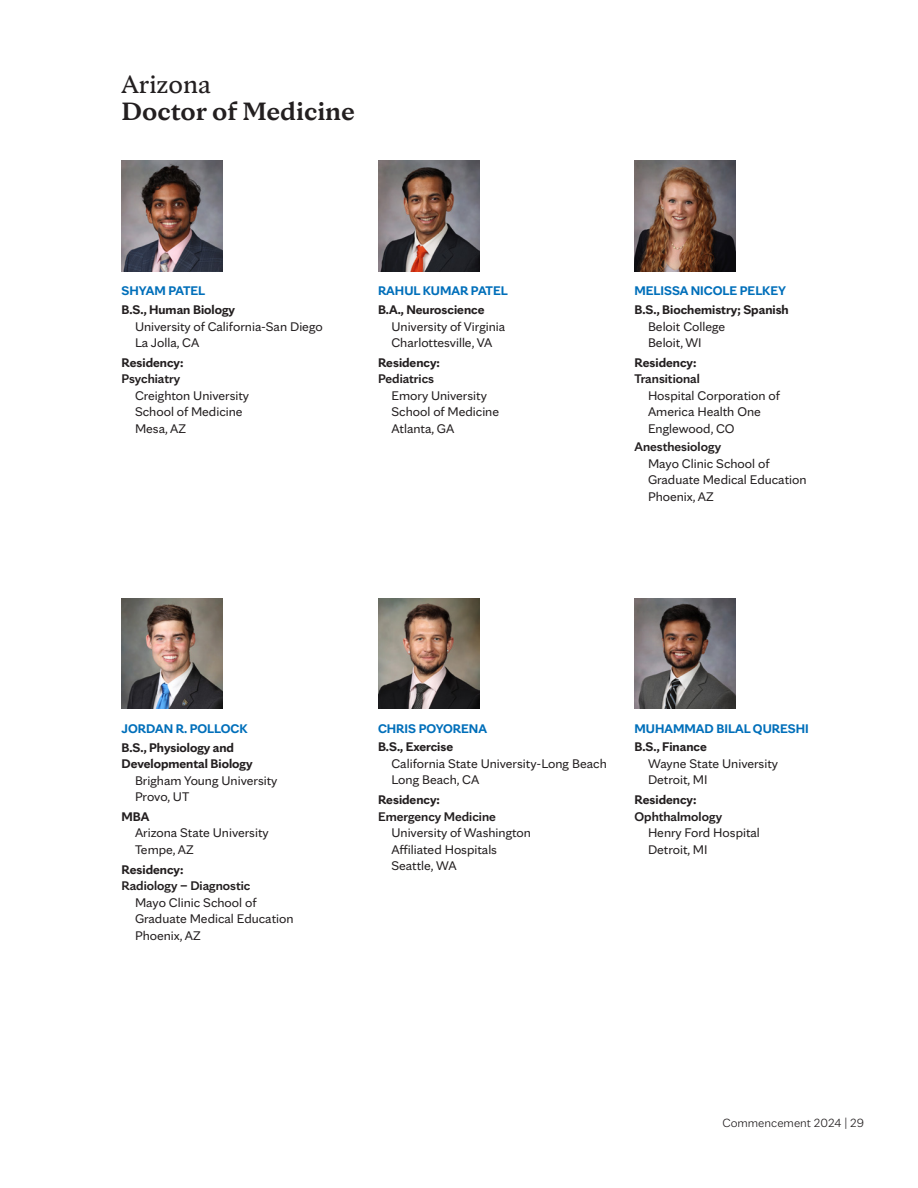
<style>
.page{position:relative;width:918px;height:1188px;background:#fff}
.page>*{position:absolute;margin:0;border:0;box-sizing:border-box;transform-origin:0 0}
.MC_-_INTRO{font:700 27px/27px "Mayo Clinic Serif";color:#231f20}
.Paragraph_Style_3{font:13.5px/16.5px "Mayo Clinic Sans";color:#231f20}
.Paragraph_Style_2{font:700 13.5px/16.5px "Mayo Clinic Sans";color:#231f20}
.Paragraph_Style_3-2{font:600 13.5px "Mayo Clinic Sans";color:#231f20}
.Paragraph_Style_1{font:700 13.5px "Mayo Clinic Sans";color:#006fba}
.Paragraph_Style_4{font:13.5px "Mayo Clinic Sans";color:#231f20}
.Paragraph_Style_3-3{font:700 13.5px "Mayo Clinic Sans";color:#231f20}
.t1{font:300 12.75px "Mayo Clinic Sans";color:#231f20}
.s1{font-weight:400}
</style>
<div class="page">
<img style="left:378px;top:161px;width:101px;height:110px">
<img style="left:634px;top:161px;width:102px;height:110px">
<img style="left:122px;top:598px;width:101px;height:111px">
<img style="left:378px;top:598px;width:101px;height:110px">
<img style="left:634px;top:598px;width:102px;height:110px">
<img style="left:122px;top:161px;width:101px;height:110px">
<p class="MC_-_INTRO" style="left:122px;top:68px;width:235px"><span class="s1">Arizona<br></span>Doctor of Medicine</p>
<p class="Paragraph_Style_1" style="left:122px;top:280px;width:85px">SHYAM PATEL</p>
<p class="Paragraph_Style_2" style="left:122px;top:300px;width:115px">B.S., Human Biology</p>
<p class="Paragraph_Style_3" style="left:135px;top:317px;width:189px">University of California-San Diego</p>
<p class="Paragraph_Style_4" style="left:135px;top:332px;width:66px">La Jolla, CA</p>
<p class="Paragraph_Style_3-3" style="left:122px;top:352px;width:64px">Residency:</p>
<p class="Paragraph_Style_3-2" style="left:122px;top:368px;width:60px">Psychiatry</p>
<p class="Paragraph_Style_3" style="left:135px;top:386px;width:116px">Creighton University<br>School of Medicine<br>Mesa, AZ</p>
<p class="Paragraph_Style_1" style="left:378px;top:280px;width:131px">RAHUL KUMAR PATEL</p>
<p class="Paragraph_Style_2" style="left:378px;top:300px;width:108px">B.A., Neuroscience</p>
<p class="Paragraph_Style_3" style="left:392px;top:317px;width:115px">University of Virginia</p>
<p class="Paragraph_Style_4" style="left:392px;top:332px;width:102px">Charlottesville, VA</p>
<p class="Paragraph_Style_3-3" style="left:378px;top:352px;width:64px">Residency:</p>
<p class="Paragraph_Style_3-2" style="left:378px;top:368px;width:58px">Pediatrics</p>
<p class="Paragraph_Style_3" style="left:392px;top:386px;width:109px">Emory University<br>School of Medicine<br>Atlanta, GA</p>
<p class="Paragraph_Style_1" style="left:634px;top:280px;width:153px">MELISSA NICOLE PELKEY</p>
<p class="Paragraph_Style_2" style="left:634px;top:300px;width:156px">B.S., Biochemistry; Spanish</p>
<p class="Paragraph_Style_3" style="left:648px;top:317px;width:79px">Beloit College</p>
<p class="Paragraph_Style_4" style="left:648px;top:332px;width:55px">Beloit, WI</p>
<p class="Paragraph_Style_3-3" style="left:634px;top:352px;width:64px">Residency:</p>
<p class="Paragraph_Style_3-2" style="left:634px;top:368px;width:67px">Transitional</p>
<p class="Paragraph_Style_3" style="left:648px;top:386px;width:134px">Hospital Corporation of<br>America Health One<br>Englewood, CO</p>
<p class="Paragraph_Style_3-2" style="left:634px;top:436px;width:88px">Anesthesiology</p>
<p class="Paragraph_Style_3" style="left:648px;top:454px;width:160px">Mayo Clinic School of<br>Graduate Medical Education<br>Phoenix, AZ</p>
<p class="Paragraph_Style_1" style="left:122px;top:718px;width:127px">JORDAN R. POLLOCK</p>
<p class="Paragraph_Style_2" style="left:122px;top:738px;width:133px">B.S., Physiology and<br>Developmental Biology</p>
<p class="Paragraph_Style_3" style="left:135px;top:771px;width:144px">Brigham Young University</p>
<p class="Paragraph_Style_4" style="left:135px;top:786px;width:56px">Provo, UT</p>
<p class="Paragraph_Style_2" style="left:122px;top:807px;width:29px">MBA</p>
<p class="Paragraph_Style_3" style="left:135px;top:823px;width:135px">Arizona State University</p>
<p class="Paragraph_Style_4" style="left:135px;top:839px;width:60px">Tempe, AZ</p>
<p class="Paragraph_Style_3-3" style="left:122px;top:858px;width:64px">Residency:</p>
<p class="Paragraph_Style_3-2" style="left:122px;top:875px;width:130px">Radiology – Diagnostic</p>
<p class="Paragraph_Style_3" style="left:135px;top:893px;width:160px">Mayo Clinic School of<br>Graduate Medical Education<br>Phoenix, AZ</p>
<p class="Paragraph_Style_1" style="left:378px;top:718px;width:111px">CHRIS POYORENA</p>
<p class="Paragraph_Style_2" style="left:378px;top:737px;width:77px">B.S., Exercise</p>
<p class="Paragraph_Style_3" style="left:392px;top:754px;width:217px">California State University-Long Beach</p>
<p class="Paragraph_Style_4" style="left:392px;top:770px;width:89px">Long Beach, CA</p>
<p class="Paragraph_Style_3-3" style="left:378px;top:789px;width:64px">Residency:</p>
<p class="Paragraph_Style_3-2" style="left:378px;top:806px;width:119px">Emergency Medicine</p>
<p class="Paragraph_Style_3" style="left:392px;top:823px;width:141px">University of Washington<br>Affiliated Hospitals<br>Seattle, WA</p>
<p class="Paragraph_Style_1" style="left:634px;top:718px;width:176px">MUHAMMAD BILAL QURESHI</p>
<p class="Paragraph_Style_2" style="left:634px;top:737px;width:74px">B.S., Finance</p>
<p class="Paragraph_Style_3" style="left:648px;top:754px;width:132px">Wayne State University</p>
<p class="Paragraph_Style_4" style="left:648px;top:770px;width:61px">Detroit, MI</p>
<p class="Paragraph_Style_3-3" style="left:634px;top:789px;width:64px">Residency:</p>
<p class="Paragraph_Style_3-2" style="left:634px;top:806px;width:89px">Ophthalmology</p>
<p class="Paragraph_Style_3" style="left:648px;top:823px;width:113px">Henry Ford Hospital<br>Detroit, MI</p>
<p class="t1" style="left:722px;top:1114px;width:143px">Commencement 2024 | 29</p>
</div>
